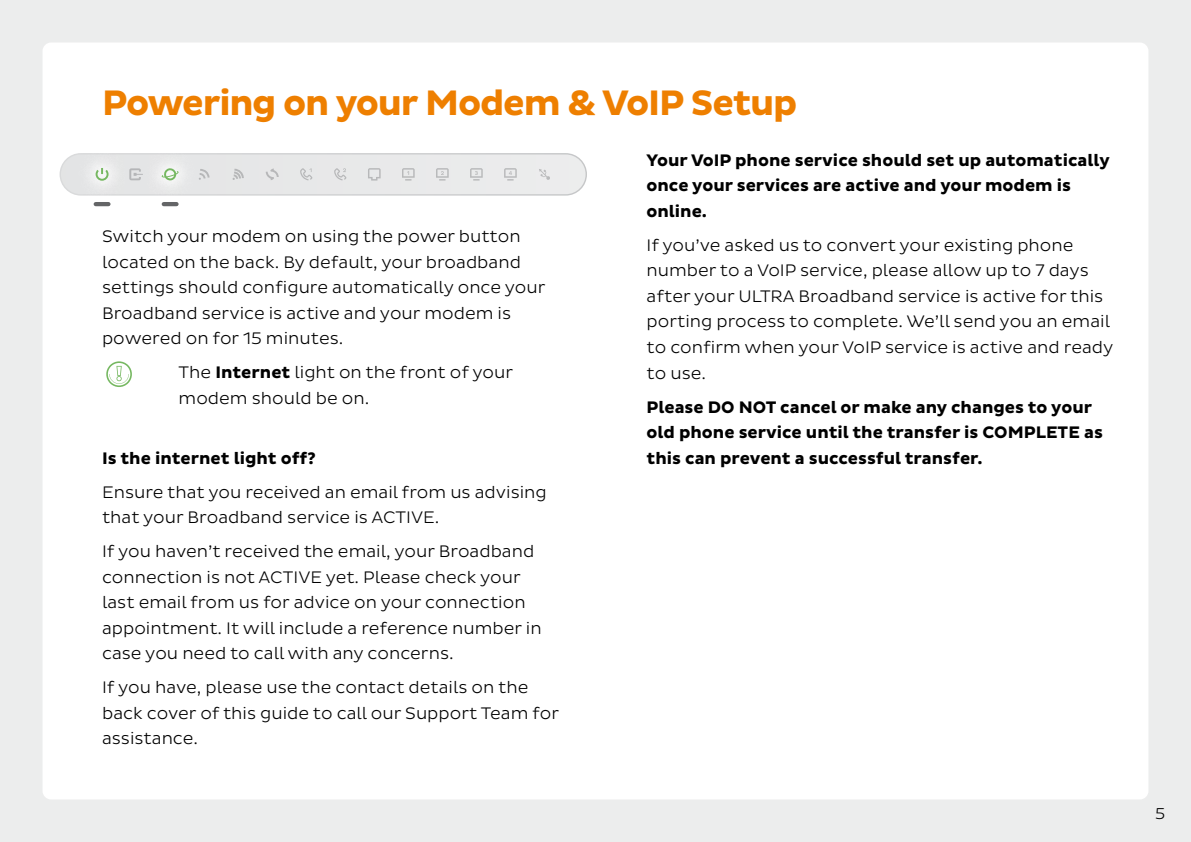
<style>
.page{position:relative;width:1191px;height:842px;background:#eceded}
.page>*{position:absolute;margin:0;border:0;box-sizing:border-box;transform-origin:0 0}
.t1{font:700 36px "Pluto Sans";letter-spacing:-.035em;color:#ee7f00}
.t2{font:300 17px/25.6px "Pluto Sans";color:#000}
.t3{font:700 17px/25.6px "Pluto Sans";color:#000}
.t4{font:300 16px "Pluto Sans";color:#000}
.s1{font-weight:700}
</style>
<div class="page">
<div style="left:43px;top:43px;width:1105px;height:756px;background:#fff;border-radius:9px"></div>
<hr style="left:96px;top:202px;width:12px;height:4px;background:#646567">
<hr style="left:164px;top:202px;width:12px;height:4px;background:#646567">
<div style="left:60px;top:154px;width:526px;height:41px;background:#e8e9ea;border-radius:21px"></div>
<div style="left:60px;top:153px;width:527px;height:43px;border:1px solid #fff;border-radius:21px"></div>
<svg style="left:539px;top:169px;width:11px;height:11px"></svg>
<svg style="left:368px;top:168px;width:13px;height:13px"></svg>
<svg style="left:266px;top:168px;width:13px;height:12px"></svg>
<svg style="left:232px;top:169px;width:12px;height:11px"></svg>
<svg style="left:199px;top:169px;width:11px;height:11px"></svg>
<svg style="left:143px;top:153px;width:54px;height:43px"></svg>
<svg style="left:161px;top:168px;width:18px;height:12px"></svg>
<svg style="left:129px;top:168px;width:14px;height:12px"></svg>
<svg style="left:77px;top:153px;width:50px;height:43px"></svg>
<svg style="left:96px;top:168px;width:13px;height:13px"></svg>
<svg style="left:300px;top:168px;width:12px;height:12px"></svg>
<svg style="left:402px;top:168px;width:13px;height:13px"></svg>
<svg style="left:470px;top:168px;width:13px;height:13px"></svg>
<svg style="left:334px;top:168px;width:12px;height:12px"></svg>
<svg style="left:436px;top:168px;width:13px;height:13px"></svg>
<svg style="left:504px;top:168px;width:13px;height:13px"></svg>
<svg style="left:106px;top:361px;width:26px;height:26px"></svg>
<h2 class="t1" style="left:102px;top:82px;width:697px">Powering on your Modem &amp; VoIP Setup</h2>
<p class="t2" style="left:102px;top:224px;width:445px">Switch your modem on using the power button located on the back. By default, your broadband settings should configure automatically once your Broadband service is active and your modem is powered on for 15 minutes.</p>
<p class="t2" style="left:179px;top:360px;width:336px">The <span class="s1">Internet</span> light on the front of your modem should be on.</p>
<h6 class="t3" style="left:102px;top:445px;width:215px">Is the internet light off?</h6>
<p class="t2" style="left:102px;top:479px;width:446px">Ensure that you received an email from us advising that your Broadband service is ACTIVE.</p>
<p class="t2" style="left:102px;top:539px;width:441px">If you haven’t received the email, your Broadband connection is not ACTIVE yet. Please check your last email from us for advice on your connection appointment. It will include a reference number in case you need to call with any concerns.</p>
<p class="t2" style="left:102px;top:675px;width:459px">If you have, please use the contact details on the back cover of this guide to call our Support Team for assistance.</p>
<h6 class="t3" style="left:646px;top:148px;width:465px">Your VoIP phone service should set up automatically once your services are active and your modem is online.</h6>
<p class="t2" style="left:646px;top:232px;width:468px">If you’ve asked us to convert your existing phone number to a VoIP service, please allow up to 7 days after your ULTRA Broadband service is active for this porting process to complete. We’ll send you an email to confirm when your VoIP service is active and ready to use.</p>
<h6 class="t3" style="left:646px;top:394px;width:458px">Please DO NOT cancel or make any changes to your old phone service until the transfer is COMPLETE as this can prevent a successful transfer.</h6>
<p class="t4" style="left:1155px;top:805px;width:12px">5</p>
</div>
